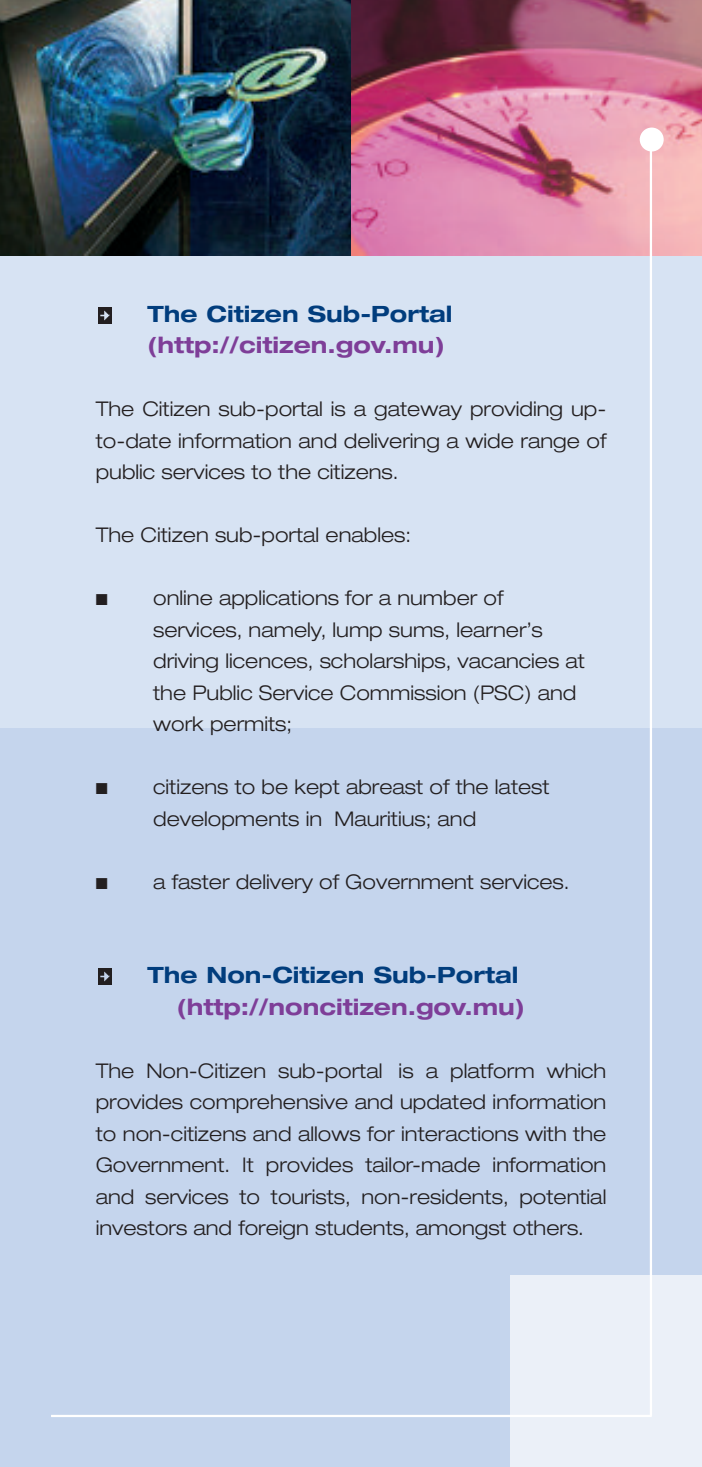
<style>
.page{position:relative;width:702px;height:1467px;background:#c5d5ed}
.page>*{position:absolute;margin:0;border:0;box-sizing:border-box;transform-origin:0 0}
.t1{font:700 expanded 22.5px "Helvetica Neue";color:#7e3e98}
.t2{font:700 expanded 22.5px "Helvetica Neue";color:#013d7d}
.t3{font:300 expanded 20.25px/31.5px "Helvetica Neue";color:#231f20;text-align:justify}
</style>
<div class="page">
<div style="left:0;top:0;width:702px;height:727px;background:#d7e3f3"></div>
<div style="left:510px;top:1276px;width:192px;height:191px;background:#ebf0f8"></div>
<img style="left:0;top:0;width:351px;height:255px">
<img style="left:351px;top:0;width:351px;height:255px">
<hr style="left:51px;top:1415px;width:600px;height:2px;background:#fff">
<div style="left:639px;top:128px;width:24px;height:24px;background:#fff;border-radius:50%"></div>
<hr style="left:649px;top:136px;width:3px;height:1280px;background:#fff">
<p class="t2" style="left:147px;top:306px;width:306px">The Citizen Sub-Portal</p>
<p class="t1" style="left:147px;top:337px;width:299px">(http://citizen.gov.mu)</p>
<p class="t3" style="left:96px;top:395px;width:512px">The Citizen sub-portal is a gateway providing up&shy;to-date information and delivering a wide range of public services to the citizens.</p>
<p class="t3" style="left:96px;top:521px;width:317px">The Citizen sub-portal enables:</p>
<p class="t3" style="left:153px;top:584px;width:433px;text-align:left;text-indent:-57px">■ online applications for a number of services, namely, lump sums, learner’s driving licences, scholarships, vacancies at the Public Service Commission (PSC) and work permits;</p>
<p class="t3" style="left:153px;top:773px;width:398px;text-indent:-57px">■ citizens to be kept abreast of the latest developments in Mauritius; and</p>
<p class="t3" style="left:96px;top:868px;width:475px">■ a faster delivery of Government services.</p>
<p class="t2" style="left:147px;top:967px;width:372px">The Non-Citizen Sub-Portal</p>
<p class="t1" style="left:177px;top:999px;width:349px">(http://noncitizen.gov.mu)</p>
<p class="t3" style="left:96px;top:1057px;width:512px">The Non-Citizen sub-portal is a platform which provides comprehensive and updated information to non-citizens and allows for interactions with the Government. It provides tailor-made information and services to tourists, non-residents, potential investors and foreign students, amongst others.</p>
</div>
